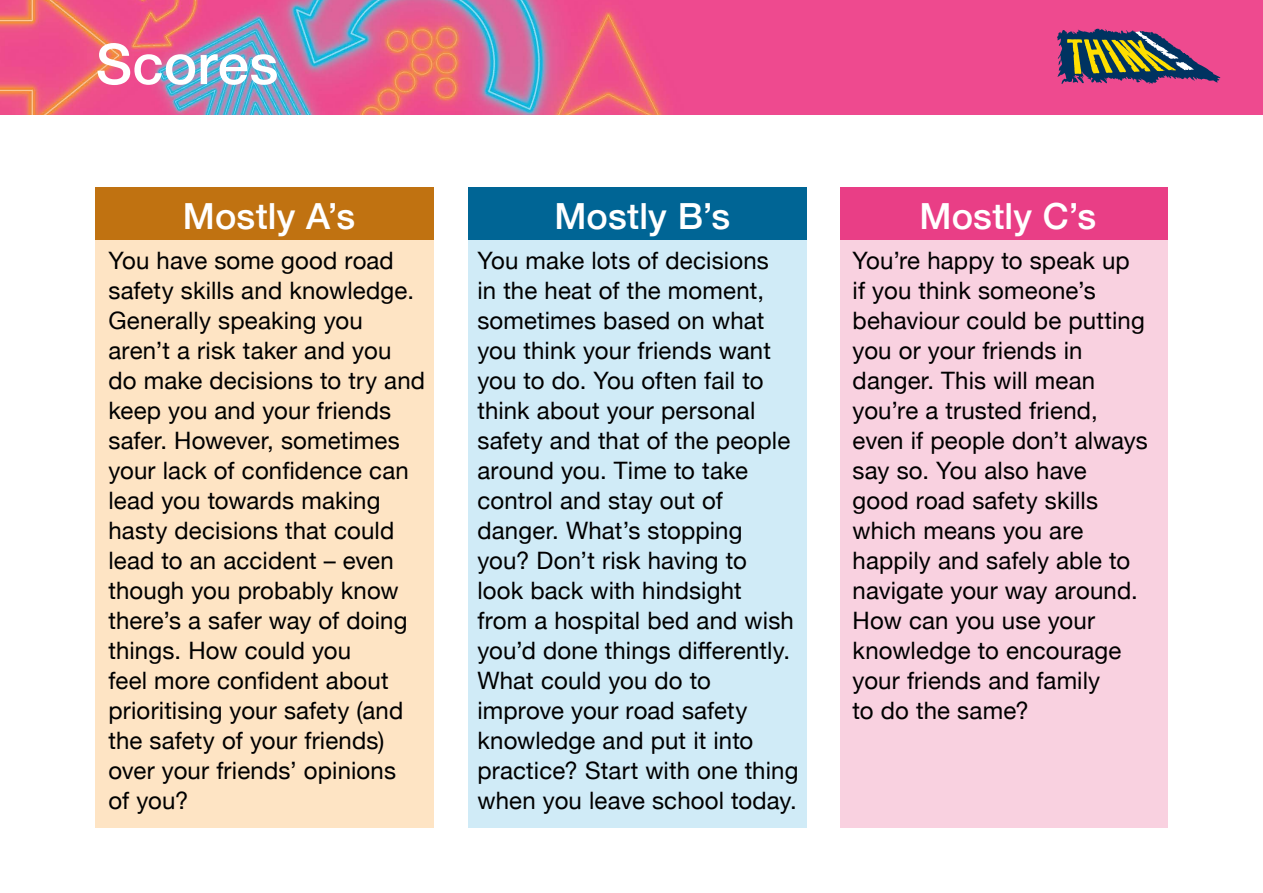
<style>
.page{position:relative;width:1263px;height:893px;background:#fff}
.page>*{position:absolute;margin:0;border:0;box-sizing:border-box;transform-origin:0 0}
.t1{font:500 56.1px "Helvetica Neue";letter-spacing:.005em;color:#fff}
.t2{font:500 36px "Helvetica Neue";letter-spacing:.005em;color:#fff}
.t3{font:24px/30px "Helvetica Neue";letter-spacing:.005em;color:#000}
</style>
<div class="page">
<img style="left:0;top:0;width:1263px;height:115px">
<svg style="left:1057px;top:29px;width:163px;height:55px;background:#7f5d63"></svg>
<div style="left:96px;top:187px;width:338px;height:56px;background:#c07211"></div>
<div style="left:96px;top:240px;width:338px;height:587px;background:#fee4c4"></div>
<div style="left:469px;top:187px;width:338px;height:56px;background:#006595"></div>
<div style="left:469px;top:240px;width:338px;height:587px;background:#d0ebf7"></div>
<div style="left:840px;top:187px;width:327px;height:56px;background:#e93e86"></div>
<div style="left:840px;top:240px;width:327px;height:497px;background:#f9d1e0"></div>
<div style="left:840px;top:720px;width:327px;height:47px;background:#f9d1e0"></div>
<div style="left:840px;top:750px;width:327px;height:47px;background:#f9d1e0"></div>
<div style="left:840px;top:780px;width:327px;height:47px;background:#f9d1e0"></div>
<h1 class="t1" style="left:96px;top:19px;width:184px">Scores</h1>
<h2 class="t2" style="left:183px;top:187px;width:174px">Mostly A’s</h2>
<p class="t3" style="left:108px;top:247px;width:318px">You have some good road safety skills and knowledge.<br>Generally speaking you aren’t a risk taker and you do make decisions to try and keep you and your friends safer. However, sometimes your lack of confidence can lead you towards making hasty decisions that could lead to an accident – even though you probably know there’s a safer way of doing things. How could you<br>feel more confident about prioritising your safety (and the safety of your friends) over your friends’ opinions<br>of you?</p>
<h2 class="t2" style="left:554px;top:187px;width:177px">Mostly B’s</h2>
<p class="t3" style="left:477px;top:247px;width:323px">You make lots of decisions<br>in the heat of the moment, sometimes based on what you think your friends want you to do. You often fail to think about your personal safety and that of the people around you. Time to take control and stay out of danger. What’s stopping you? Don’t risk having to look back with hindsight<br>from a hospital bed and wish you’d done things differently.<br>What could you do to improve your road safety knowledge and put it into practice? Start with one thing when you leave school today.</p>
<h2 class="t2" style="left:919px;top:187px;width:178px">Mostly C’s</h2>
<p class="t3" style="left:853px;top:247px;width:297px">You’re happy to speak up if you think someone’s behaviour could be putting you or your friends in danger. This will mean you’re a trusted friend, even if people don’t always say so. You also have good road safety skills which means you are happily and safely able to navigate your way around.<br>How can you use your knowledge to encourage your friends and family<br>to do the same?</p>
</div>
